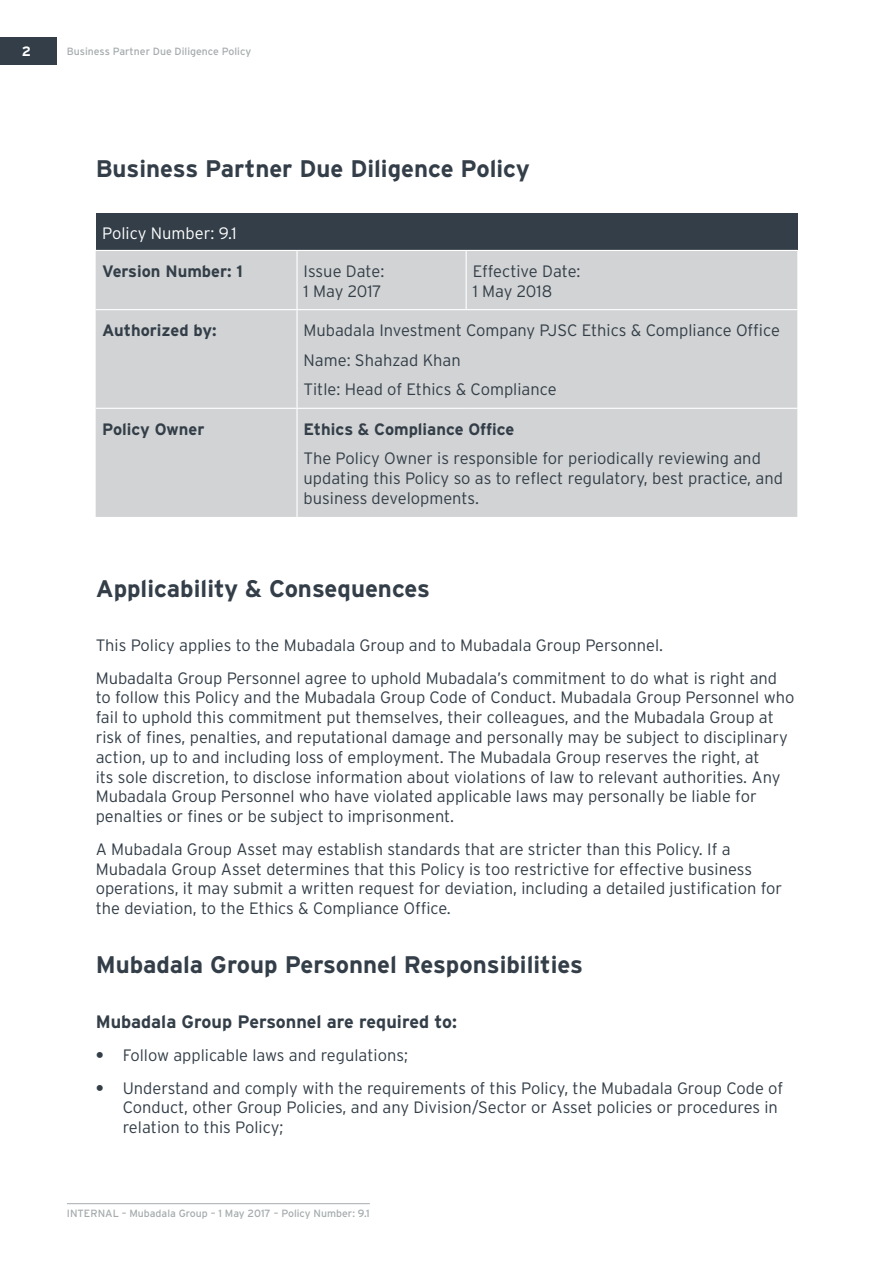
<style>
.page{position:relative;width:893px;height:1263px;background:#fff}
.page>*{position:absolute;margin:0;border:0;box-sizing:border-box;transform-origin:0 0}
.t1{font:700 24px "Interstate";color:#333e48}
.t2{font:700 18px "Interstate";color:#333e48}
.t3{font:300 16.5px/19.8px "Interstate";color:#333e48}
.t4{font:700 16.5px "Interstate";color:#333e48}
.t5{font:300 16.5px "Interstate";color:#fff}
.t6{font:700 13.5px "Interstate";color:#fff}
.t7{font:10.5px "Interstate";color:#a5abad}
.s1{font-weight:700}
</style>
<div class="page">
<div style="left:0;top:37px;width:57px;height:27px;background:#333e48"></div>
<hr style="left:67px;top:1203px;width:303px;height:1px;background:#a5abad">
<div style="left:96px;top:213px;width:701px;height:37px;background:#333e48"></div>
<div style="left:96px;top:251px;width:701px;height:266px;background:#d1d3d4"></div>
<hr style="left:296px;top:251px;width:2px;height:58px;background:#fff">
<hr style="left:466px;top:251px;width:1px;height:58px;background:#fff">
<hr style="left:96px;top:309px;width:201px;height:1px;background:#fff">
<hr style="left:297px;top:309px;width:169px;height:1px;background:#fff">
<hr style="left:296px;top:310px;width:2px;height:98px;background:#fff">
<hr style="left:466px;top:309px;width:331px;height:1px;background:#fff">
<hr style="left:96px;top:408px;width:201px;height:1px;background:#fff">
<hr style="left:297px;top:408px;width:169px;height:1px;background:#fff">
<hr style="left:296px;top:409px;width:2px;height:108px;background:#fff">
<hr style="left:466px;top:408px;width:331px;height:1px;background:#fff">
<p class="t6" style="left:22px;top:44px;width:11px">2</p>
<p class="t7" style="left:67px;top:45px;width:186px">Business Partner Due Diligence Policy</p>
<h1 class="t1" style="left:96px;top:155px;width:436px">Business Partner Due Diligence Policy</h1>
<p class="t5" style="left:102px;top:223px;width:136px">Policy Number: 9.1</p>
<p class="t4" style="left:102px;top:262px;width:142px">Version Number: 1</p>
<p class="t3" style="left:304px;top:261px;width:82px">Issue Date:<br>1 May 2017</p>
<p class="t3" style="left:473px;top:261px;width:109px">Effective Date:<br>1 May 2018</p>
<p class="t4" style="left:102px;top:321px;width:116px">Authorized by:</p>
<p class="t3" style="left:304px;top:315px;width:478px;line-height:29.5px">Mubadala Investment Company PJSC Ethics &amp; Compliance Office<br>Name: Shahzad Khan<br>Title: Head of Ethics &amp; Compliance</p>
<p class="t4" style="left:102px;top:419px;width:104px">Policy Owner</p>
<p class="t4" style="left:304px;top:419px;width:212px">Ethics &amp; Compliance Office</p>
<p class="t3" style="left:304px;top:448px;width:481px">The Policy Owner is responsible for periodically reviewing and updating this Policy so as to reflect regulatory, best practice, and business developments.</p>
<h1 class="t1" style="left:96px;top:575px;width:336px">Applicability &amp; Consequences</h1>
<p class="t3" style="left:96px;top:629px;width:683px;line-height:32.5px">This Policy applies to the Mubadala Group and to Mubadala Group Personnel.<br>Mubadalta Group Personnel agree to uphold Mubadala’s commitment to do what is right and</p>
<p class="t3" style="left:96px;top:688px;width:700px">to follow this Policy and the Mubadala Group Code of Conduct. Mubadala Group Personnel who fail to uphold this commitment put themselves, their colleagues, and the Mubadala Group at risk of fines, penalties, and reputational damage and personally may be subject to disciplinary action, up to and including loss of employment. The Mubadala Group reserves the right, at<br>its sole discretion, to disclose information about violations of law to relevant authorities. Any Mubadala Group Personnel who have violated applicable laws may personally be liable for penalties or fines or be subject to imprisonment.</p>
<p class="t3" style="left:96px;top:839px;width:688px">A Mubadala Group Asset may establish standards that are stricter than this Policy. If a Mubadala Group Asset determines that this Policy is too restrictive for effective business operations, it may submit a written request for deviation, including a detailed justification for the deviation, to the Ethics &amp; Compliance Office.</p>
<h1 class="t1" style="left:96px;top:951px;width:489px">Mubadala Group Personnel Responsibilities</h1>
<p class="t2" style="left:96px;top:1012px;width:363px">Mubadala Group Personnel are required to:</p>
<p class="t3" style="left:96px;top:1045px;width:314px"><span class="s1">•</span> Follow applicable laws and regulations;</p>
<p class="t3" style="left:123px;top:1078px;width:662px;text-indent:-27px"><span class="s1">•</span> Understand and comply with the requirements of this Policy, the Mubadala Group Code of<br>Conduct, other Group Policies, and any Division/Sector or Asset policies or procedures in relation to this Policy;</p>
<p class="t7" style="left:67px;top:1207px;width:304px">INTERNAL – Mubadala Group – 1 May 2017 – Policy Number: 9.1</p>
</div>
